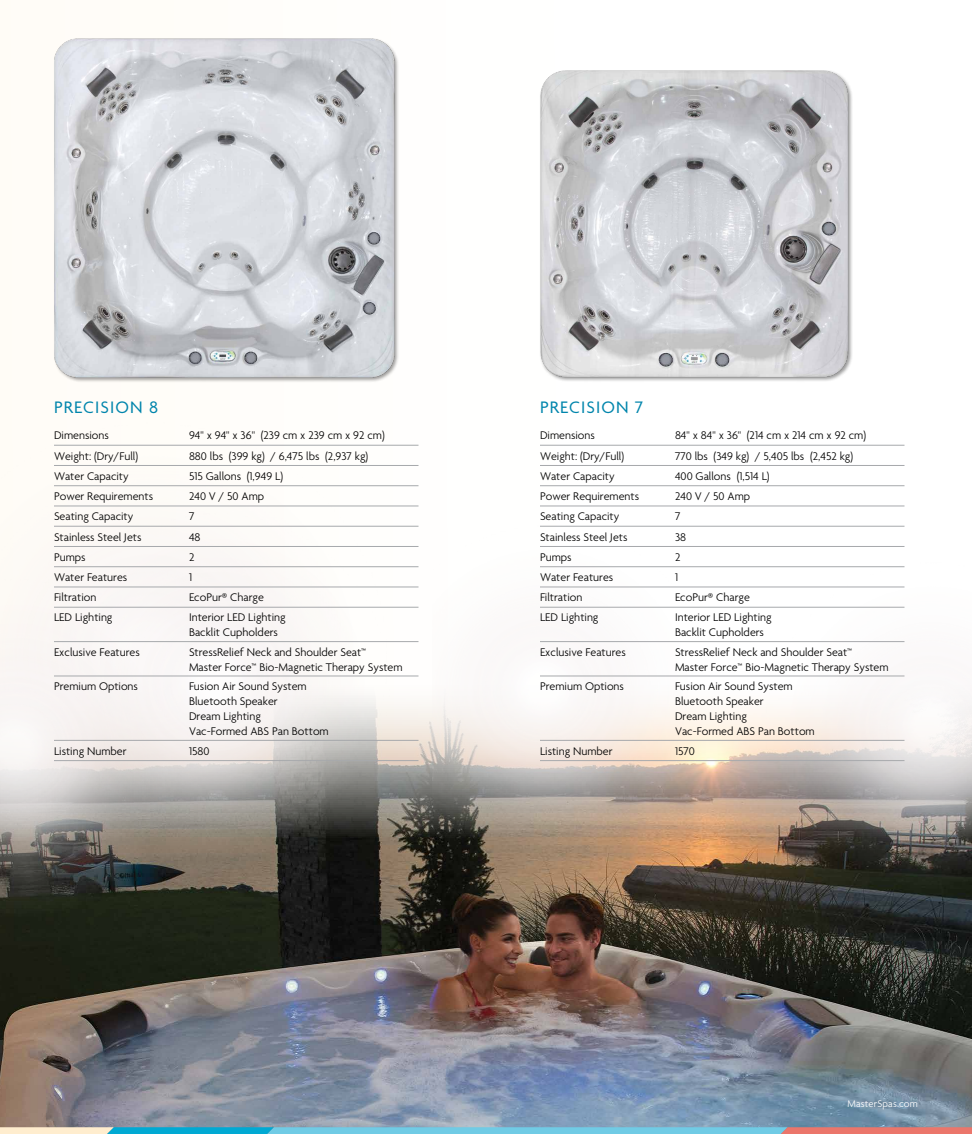
<style>
.page{position:relative;width:972px;height:1134px;background:#fff}
.page>*{position:absolute;margin:0;border:0;box-sizing:border-box;transform-origin:0 0}
.t1{font:18px "Agenda";letter-spacing:.06em;color:#0085ac}
.t2{font:300 12px/15px "Agenda";color:#000}
.t3{font:300 10.5px "Agenda";letter-spacing:.02em;color:#fff}
</style>
<div class="page">
<img style="left:0;top:704px;width:972px;height:423px">
<div style="left:539px;top:70px;width:314px;height:312px;background:#000;opacity:.4"></div>
<img style="left:540px;top:70px;width:309px;height:308px">
<div style="left:53px;top:38px;width:347px;height:345px;background:#000;opacity:.4"></div>
<img style="left:54px;top:38px;width:341px;height:340px">
<img style="left:45px;top:444px;width:369px;height:486px">
<img style="left:0;top:573px;width:208px;height:376px">
<img style="left:432px;top:525px;width:298px;height:359px">
<img style="left:762px;top:566px;width:210px;height:354px">
<img style="left:100px;top:508px;width:308px;height:375px">
<svg style="left:0;top:1127px;width:972px;height:7px;background:#85b7c6"></svg>
<hr style="left:54px;top:445px;width:135px;height:1px;background:#a7a9ac">
<hr style="left:189px;top:445px;width:229px;height:1px;background:#a7a9ac">
<hr style="left:54px;top:465px;width:135px;height:1px;background:#a7a9ac">
<hr style="left:189px;top:465px;width:229px;height:1px;background:#a7a9ac">
<hr style="left:54px;top:485px;width:135px;height:1px;background:#a7a9ac">
<hr style="left:189px;top:485px;width:229px;height:1px;background:#a7a9ac">
<hr style="left:54px;top:506px;width:135px;height:1px;background:#a7a9ac">
<hr style="left:189px;top:506px;width:229px;height:1px;background:#a7a9ac">
<hr style="left:54px;top:526px;width:135px;height:1px;background:#a7a9ac">
<hr style="left:189px;top:526px;width:229px;height:1px;background:#a7a9ac">
<hr style="left:54px;top:546px;width:135px;height:1px;background:#a7a9ac">
<hr style="left:189px;top:546px;width:229px;height:1px;background:#a7a9ac">
<hr style="left:54px;top:566px;width:135px;height:1px;background:#a7a9ac">
<hr style="left:189px;top:566px;width:229px;height:1px;background:#a7a9ac">
<hr style="left:54px;top:587px;width:135px;height:1px;background:#a7a9ac">
<hr style="left:189px;top:587px;width:229px;height:1px;background:#a7a9ac">
<hr style="left:54px;top:607px;width:135px;height:1px;background:#a7a9ac">
<hr style="left:189px;top:607px;width:229px;height:1px;background:#a7a9ac">
<hr style="left:54px;top:641px;width:135px;height:1px;background:#a7a9ac">
<hr style="left:189px;top:641px;width:229px;height:1px;background:#a7a9ac">
<hr style="left:54px;top:676px;width:135px;height:1px;background:#a7a9ac">
<hr style="left:189px;top:676px;width:229px;height:1px;background:#a7a9ac">
<hr style="left:54px;top:740px;width:135px;height:1px;background:#a7a9ac">
<hr style="left:189px;top:740px;width:229px;height:1px;background:#a7a9ac">
<hr style="left:54px;top:760px;width:135px;height:1px;background:#a7a9ac">
<hr style="left:189px;top:760px;width:229px;height:1px;background:#a7a9ac">
<hr style="left:540px;top:445px;width:135px;height:1px;background:#a7a9ac">
<hr style="left:675px;top:445px;width:229px;height:1px;background:#a7a9ac">
<hr style="left:540px;top:465px;width:135px;height:1px;background:#a7a9ac">
<hr style="left:675px;top:465px;width:229px;height:1px;background:#a7a9ac">
<hr style="left:540px;top:485px;width:135px;height:1px;background:#a7a9ac">
<hr style="left:675px;top:485px;width:229px;height:1px;background:#a7a9ac">
<hr style="left:540px;top:506px;width:135px;height:1px;background:#a7a9ac">
<hr style="left:675px;top:506px;width:229px;height:1px;background:#a7a9ac">
<hr style="left:540px;top:526px;width:135px;height:1px;background:#a7a9ac">
<hr style="left:675px;top:526px;width:229px;height:1px;background:#a7a9ac">
<hr style="left:540px;top:546px;width:135px;height:1px;background:#a7a9ac">
<hr style="left:675px;top:546px;width:229px;height:1px;background:#a7a9ac">
<hr style="left:540px;top:566px;width:135px;height:1px;background:#a7a9ac">
<hr style="left:675px;top:566px;width:229px;height:1px;background:#a7a9ac">
<hr style="left:540px;top:587px;width:135px;height:1px;background:#a7a9ac">
<hr style="left:675px;top:587px;width:229px;height:1px;background:#a7a9ac">
<hr style="left:540px;top:607px;width:135px;height:1px;background:#a7a9ac">
<hr style="left:675px;top:607px;width:229px;height:1px;background:#a7a9ac">
<hr style="left:540px;top:641px;width:135px;height:1px;background:#a7a9ac">
<hr style="left:675px;top:641px;width:229px;height:1px;background:#a7a9ac">
<hr style="left:540px;top:676px;width:135px;height:1px;background:#a7a9ac">
<hr style="left:675px;top:676px;width:229px;height:1px;background:#a7a9ac">
<hr style="left:540px;top:740px;width:135px;height:1px;background:#a7a9ac">
<hr style="left:675px;top:740px;width:229px;height:1px;background:#a7a9ac">
<hr style="left:540px;top:760px;width:135px;height:1px;background:#a7a9ac">
<hr style="left:675px;top:760px;width:229px;height:1px;background:#a7a9ac">
<h1 class="t1" style="left:54px;top:398px;width:106px">PRECISION 8</h1>
<h1 class="t1" style="left:540px;top:398px;width:105px">PRECISION 7</h1>
<p class="t2" style="left:54px;top:429px;width:56px">Dimensions</p>
<p class="t2" style="left:189px;top:429px;width:197px">94" x 94" x 36" (239 cm x 239 cm x 92 cm)</p>
<p class="t2" style="left:54px;top:449px;width:86px">Weight: (Dry/Full)</p>
<p class="t2" style="left:189px;top:449px;width:181px">880 lbs (399 kg) / 6,475 lbs (2,937 kg)</p>
<p class="t2" style="left:54px;top:469px;width:76px">Water Capacity</p>
<p class="t2" style="left:189px;top:469px;width:96px">515 Gallons (1,949 L)</p>
<p class="t2" style="left:54px;top:490px;width:101px">Power Requirements</p>
<p class="t2" style="left:189px;top:490px;width:77px">240 V / 50 Amp</p>
<p class="t2" style="left:54px;top:510px;width:81px">Seating Capacity</p>
<p class="t2" style="left:189px;top:510px;width:7px">7</p>
<p class="t2" style="left:54px;top:530px;width:89px">Stainless Steel Jets</p>
<p class="t2" style="left:189px;top:530px;width:13px">48</p>
<p class="t2" style="left:54px;top:550px;width:33px">Pumps</p>
<p class="t2" style="left:189px;top:550px;width:7px">2</p>
<p class="t2" style="left:54px;top:571px;width:75px">Water Features</p>
<p class="t2" style="left:189px;top:571px;width:5px">1</p>
<p class="t2" style="left:54px;top:591px;width:44px">Filtration</p>
<p class="t2" style="left:189px;top:591px;width:76px">EcoPur® Charge</p>
<p class="t2" style="left:54px;top:611px;width:60px">LED Lighting</p>
<p class="t2" style="left:189px;top:611px;width:98px">Interior LED Lighting<br>Backlit Cupholders</p>
<p class="t2" style="left:54px;top:645px;width:87px">Exclusive Features</p>
<p class="t2" style="left:189px;top:645px;width:215px">StressRelief Neck and Shoulder Seat™<br>Master Force™ Bio-Magnetic Therapy System</p>
<p class="t2" style="left:54px;top:679px;width:86px">Premium Options</p>
<p class="t2" style="left:189px;top:679px;width:141px">Fusion Air Sound System<br>Bluetooth Speaker<br>Dream Lighting<br>Vac-Formed ABS Pan Bottom</p>
<p class="t2" style="left:54px;top:744px;width:74px">Listing Number</p>
<p class="t2" style="left:189px;top:744px;width:22px">1580</p>
<p class="t2" style="left:540px;top:429px;width:56px">Dimensions</p>
<p class="t2" style="left:675px;top:429px;width:193px">84" x 84" x 36" (214 cm x 214 cm x 92 cm)</p>
<p class="t2" style="left:540px;top:449px;width:86px">Weight: (Dry/Full)</p>
<p class="t2" style="left:675px;top:449px;width:180px">770 lbs (349 kg) / 5,405 lbs (2,452 kg)</p>
<p class="t2" style="left:540px;top:469px;width:76px">Water Capacity</p>
<p class="t2" style="left:675px;top:469px;width:96px">400 Gallons (1,514 L)</p>
<p class="t2" style="left:540px;top:490px;width:101px">Power Requirements</p>
<p class="t2" style="left:675px;top:490px;width:77px">240 V / 50 Amp</p>
<p class="t2" style="left:540px;top:510px;width:81px">Seating Capacity</p>
<p class="t2" style="left:675px;top:510px;width:7px">7</p>
<p class="t2" style="left:540px;top:530px;width:89px">Stainless Steel Jets</p>
<p class="t2" style="left:675px;top:530px;width:13px">38</p>
<p class="t2" style="left:540px;top:550px;width:33px">Pumps</p>
<p class="t2" style="left:675px;top:550px;width:7px">2</p>
<p class="t2" style="left:540px;top:571px;width:75px">Water Features</p>
<p class="t2" style="left:675px;top:571px;width:5px">1</p>
<p class="t2" style="left:540px;top:591px;width:44px">Filtration</p>
<p class="t2" style="left:675px;top:591px;width:76px">EcoPur® Charge</p>
<p class="t2" style="left:540px;top:611px;width:60px">LED Lighting</p>
<p class="t2" style="left:675px;top:611px;width:98px">Interior LED Lighting<br>Backlit Cupholders</p>
<p class="t2" style="left:540px;top:645px;width:87px">Exclusive Features</p>
<p class="t2" style="left:675px;top:645px;width:215px">StressRelief Neck and Shoulder Seat™<br>Master Force™ Bio-Magnetic Therapy System</p>
<p class="t2" style="left:540px;top:679px;width:86px">Premium Options</p>
<p class="t2" style="left:675px;top:679px;width:141px">Fusion Air Sound System<br>Bluetooth Speaker<br>Dream Lighting<br>Vac-Formed ABS Pan Bottom</p>
<p class="t2" style="left:540px;top:744px;width:74px">Listing Number</p>
<p class="t2" style="left:675px;top:744px;width:21px">1570</p>
<p class="t3" style="left:847px;top:1098px;width:72px">MasterSpas.com</p>
</div>
